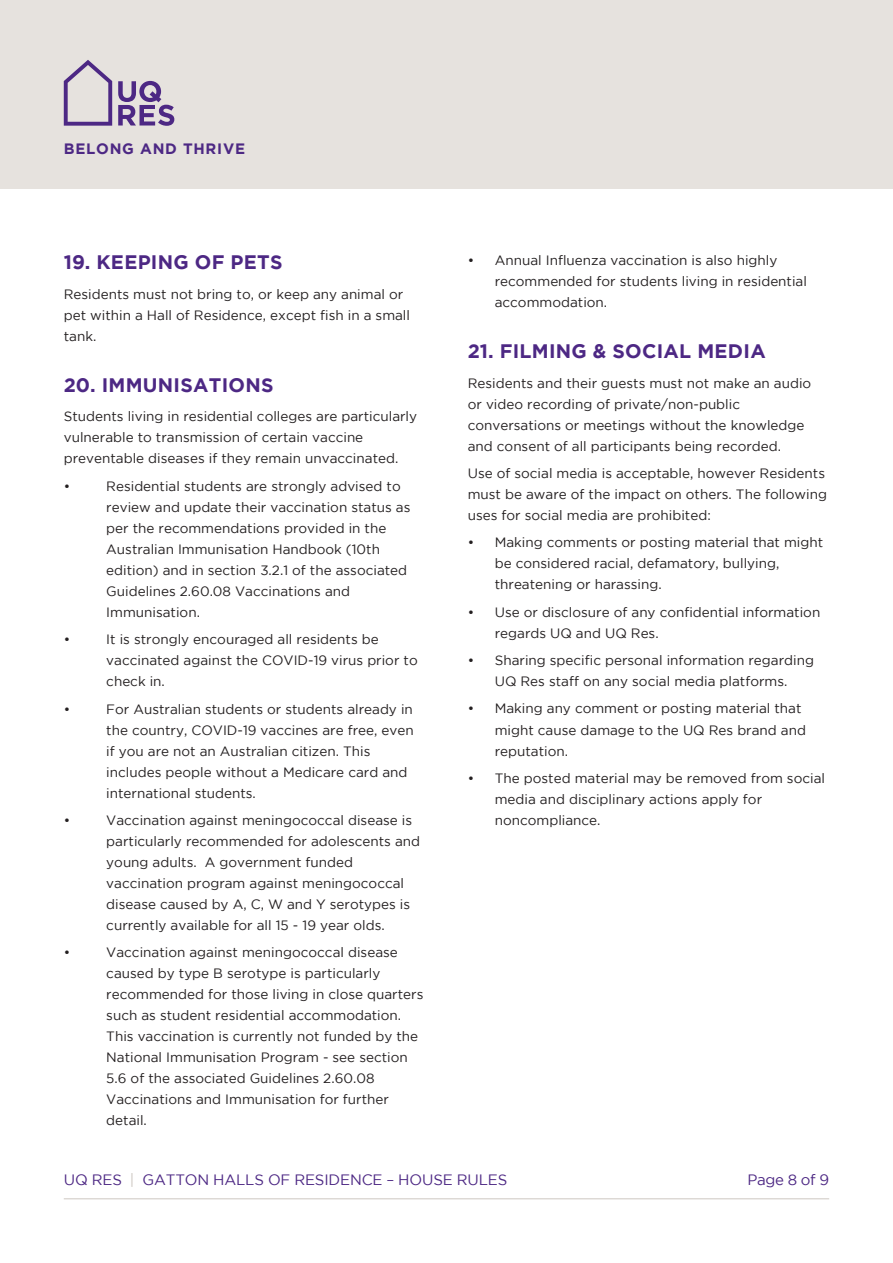
<style>
.page{position:relative;width:893px;height:1263px;background:#fff}
.page>*{position:absolute;margin:0;border:0;box-sizing:border-box;transform-origin:0 0}
.t1{font:700 19.5px "Gotham";letter-spacing:.015em;color:#4d2884}
.t2{font:15px "Gotham";letter-spacing:-.01em;color:#4d2884}
.t3{font:700 15px "Gotham";letter-spacing:.05em;color:#4d2884}
.Copy{font:13.5px/21px "Gotham";color:#231f20}
.s1{color:#cdc7c1}
</style>
<div class="page">
<div style="left:0;top:0;width:893px;height:189px;background:#e6e2de"></div>
<hr style="left:64px;top:1198px;width:765px;height:1px;background:#cdc7c1">
<svg style="left:64px;top:60px;width:48px;height:66px"></svg>
<svg style="left:118px;top:81px;width:56px;height:45px"></svg>
<p class="t3" style="left:64px;top:140px;width:183px">BELONG AND THRIVE</p>
<p class="t1" style="left:64px;top:251px;width:220px">19. KEEPING OF PETS</p>
<p class="Copy" style="left:64px;top:283px;width:348px">Residents must not bring to, or keep any animal or pet within a Hall of Residence, except fish in a small tank.</p>
<p class="t1" style="left:64px;top:374px;width:211px">20. IMMUNISATIONS</p>
<p class="Copy" style="left:64px;top:406px;width:355px">Students living in residential colleges are particularly vulnerable to transmission of certain vaccine preventable diseases if they remain unvaccinated.</p>
<p class="Copy" style="left:64px;top:475px;width:8px">•</p>
<p class="Copy" style="left:106px;top:475px;width:306px">Residential students are strongly advised to review and update their vaccination status as per the recommendations provided in the Australian Immunisation Handbook (10th edition) and in section 3.2.1 of the associated Guidelines 2.60.08 Vaccinations and Immunisation.</p>
<p class="Copy" style="left:64px;top:629px;width:8px">•</p>
<p class="Copy" style="left:106px;top:629px;width:313px">It is strongly encouraged all residents be vaccinated against the COVID-19 virus prior to check in.</p>
<p class="Copy" style="left:64px;top:698px;width:8px">•</p>
<p class="Copy" style="left:106px;top:698px;width:309px">For Australian students or students already in the country, COVID-19 vaccines are free, even if you are not an Australian citizen. This includes people without a Medicare card and international students.</p>
<p class="Copy" style="left:64px;top:809px;width:8px">•</p>
<p class="Copy" style="left:106px;top:809px;width:315px">Vaccination against meningococcal disease is particularly recommended for adolescents and young adults. A government funded vaccination program against meningococcal disease caused by A, C, W and Y serotypes is currently available for all 15 - 19 year olds.</p>
<p class="Copy" style="left:64px;top:942px;width:8px">•</p>
<p class="Copy" style="left:106px;top:942px;width:319px">Vaccination against meningococcal disease caused by type B serotype is particularly recommended for those living in close quarters such as student residential accommodation.<br>This vaccination is currently not funded by the National Immunisation Program - see section 5.6 of the associated Guidelines 2.60.08<br>Vaccinations and Immunisation for further detail.</p>
<p class="Copy" style="left:495px;top:249px;width:314px;text-indent:-27px">• Annual Influenza vaccination is also highly recommended for students living in residential accommodation.</p>
<p class="t1" style="left:468px;top:340px;width:299px">21. FILMING &amp; SOCIAL MEDIA</p>
<p class="Copy" style="left:468px;top:372px;width:345px">Residents and their guests must not make an audio or video recording of private/non-public conversations or meetings without the knowledge and consent of all participants being recorded.</p>
<p class="Copy" style="left:468px;top:462px;width:361px">Use of social media is acceptable, however Residents must be aware of the impact on others. The following uses for social media are prohibited:</p>
<p class="Copy" style="left:495px;top:532px;width:330px;text-indent:-27px">• Making comments or posting material that might be considered racial, defamatory, bullying, threatening or harassing.</p>
<p class="Copy" style="left:495px;top:601px;width:327px;text-indent:-27px">• Use or disclosure of any confidential information regards UQ and UQ Res.</p>
<p class="Copy" style="left:468px;top:650px;width:348px;text-align:center">• Sharing specific personal information regarding<br>UQ Res staff on any social media platforms.</p>
<p class="Copy" style="left:495px;top:698px;width:313px;text-indent:-27px">• Making any comment or posting material that might cause damage to the UQ Res brand and reputation.</p>
<p class="Copy" style="left:495px;top:767px;width:332px;text-indent:-27px">• The posted material may be removed from social media and disciplinary actions apply for noncompliance.</p>
<p class="t2" style="left:64px;top:1171px;width:445px">UQ RES <span class="s1">|</span> GATTON HALLS OF RESIDENCE – HOUSE RULES</p>
<p class="t2" style="left:747px;top:1171px;width:83px">Page 8 of 9</p>
</div>
